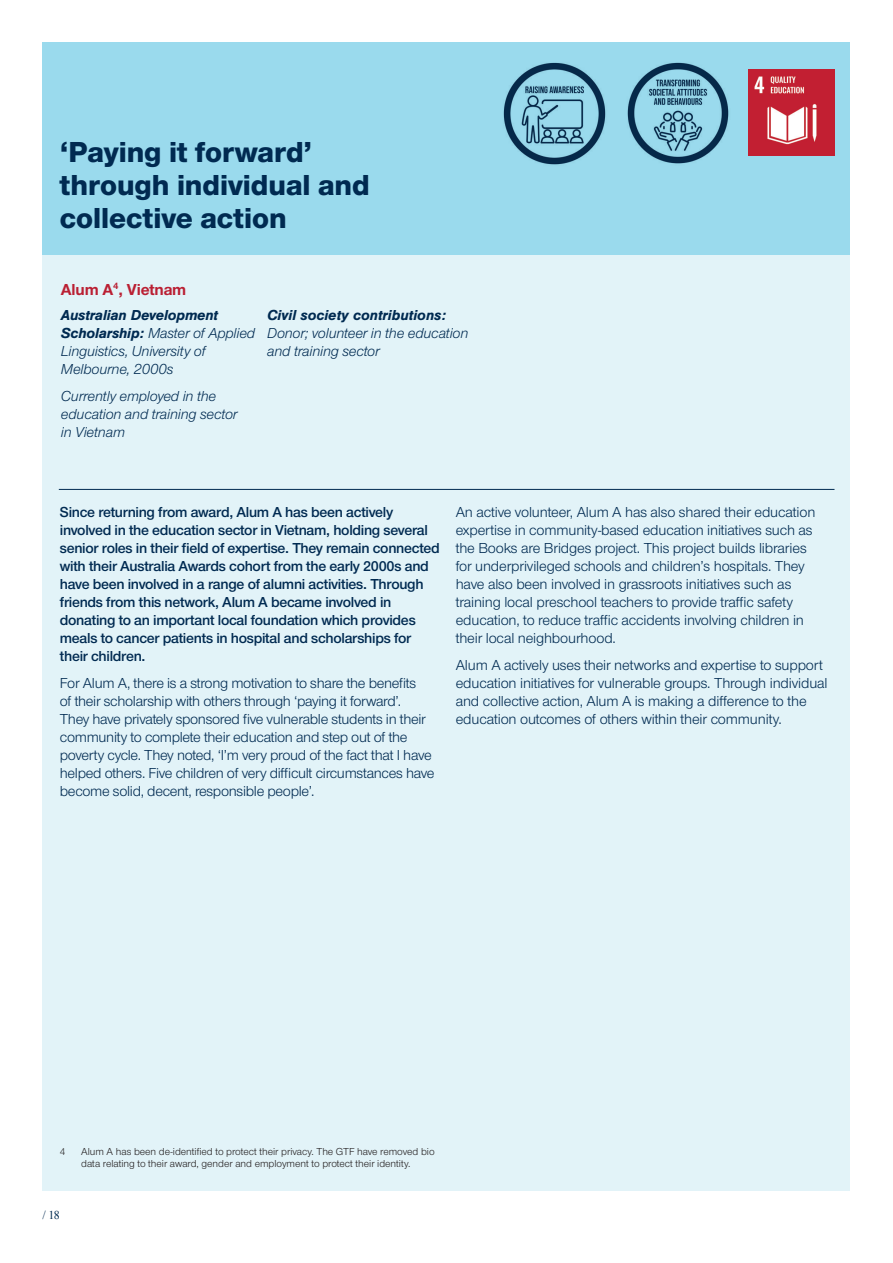
<style>
.page{position:relative;width:893px;height:1263px;background:#fff}
.page>*{position:absolute;margin:0;border:0;box-sizing:border-box;transform-origin:0 0}
.Profile_head{font:800 30px/33px "Nimbus Sans Novus T";color:#002a51}
.Profile_Name{font:700 16.5px "Nimbus San Nov";letter-spacing:-.01em;color:#ba1f33}
.AA_Body{font:15px/18px "Nimbus San Nov";letter-spacing:-.01em;color:#002a51}
.AA_Body-2{font:15px/18px "Nimbus San Nov Sem Bol";letter-spacing:-.02em;color:#002a51}
.AA_Body-3{font:italic 15px/18px "Nimbus San Nov";letter-spacing:-.01em;color:#002a51}
.t1{font:12px "Times New Roman";color:#002a51}
.AA_Footnotes{font:10.5px/12px "Nimbus San Nov";color:#231f20}
.s1{font-family:"Nimbus San";font-weight:700}
</style>
<div class="page">
<div style="left:43px;top:43px;width:807px;height:1148px;background:#e2f3f8"></div>
<div style="left:43px;top:43px;width:807px;height:212px;background:#9adaed"></div>
<hr style="left:59px;top:489px;width:775px;height:1px;background:#002a51">
<img style="left:503px;top:62px;width:103px;height:103px">
<img style="left:627px;top:62px;width:102px;height:102px">
<img style="left:748px;top:70px;width:86px;height:86px">
<p class="Profile_head" style="left:60px;top:135px;width:311px">‘Paying it forward’ through individual and collective action</p>
<p class="Profile_Name" style="left:61px;top:280px;width:127px">Alum A<sup>4</sup>, Vietnam</p>
<p class="AA_Body-3" style="left:61px;top:305px;width:196px"><span class="s1">Australian Development<br>Scholarship:</span> Master of Applied<br>Linguistics, University of<br>Melbourne, 2000s</p>
<p class="AA_Body-3" style="left:61px;top:386px;width:178px">Currently employed in the education and training sector in Vietnam</p>
<p class="AA_Body-3" style="left:267px;top:305px;width:203px"><span class="s1">Civil society contributions:<br></span>Donor; volunteer in the education and training sector</p>
<p class="AA_Body-2" style="left:60px;top:503px;width:381px">Since returning from award, Alum A has been actively involved in the education sector in Vietnam, holding several senior roles in their field of expertise. They remain connected with their Australia Awards cohort from the early 2000s and have been involved in a range of alumni activities. Through friends from this network, Alum A became involved in donating to an important local foundation which provides meals to cancer patients in hospital and scholarships for their children.</p>
<p class="AA_Body" style="left:60px;top:674px;width:376px">For Alum A, there is a strong motivation to share the benefits<br>of their scholarship with others through ‘paying it forward’.<br>They have privately sponsored five vulnerable students in their community to complete their education and step out of the poverty cycle. They noted, ‘I’m very proud of the fact that I have helped others. Five children of very difficult circumstances have become solid, decent, responsible people’.</p>
<p class="AA_Body" style="left:456px;top:504px;width:361px">An active volunteer, Alum A has also shared their education expertise in community-based education initiatives such as the Books are Bridges project. This project builds libraries for underprivileged schools and children’s hospitals. They have also been involved in grassroots initiatives such as training local preschool teachers to provide traffic safety education, to reduce traffic accidents involving children in their local neighbourhood.</p>
<p class="AA_Body" style="left:456px;top:656px;width:373px">Alum A actively uses their networks and expertise to support education initiatives for vulnerable groups. Through individual and collective action, Alum A is making a difference to the education outcomes of others within their community.</p>
<p class="AA_Footnotes" style="left:60px;top:1146px;width:7px">4</p>
<p class="AA_Footnotes" style="left:81px;top:1146px;width:355px">Alum A has been de-identified to protect their privacy. The GTF have removed bio data relating to their award, gender and employment to protect their identity.</p>
<p class="t1" style="left:43px;top:1207px;width:19px">/ 18</p>
</div>
